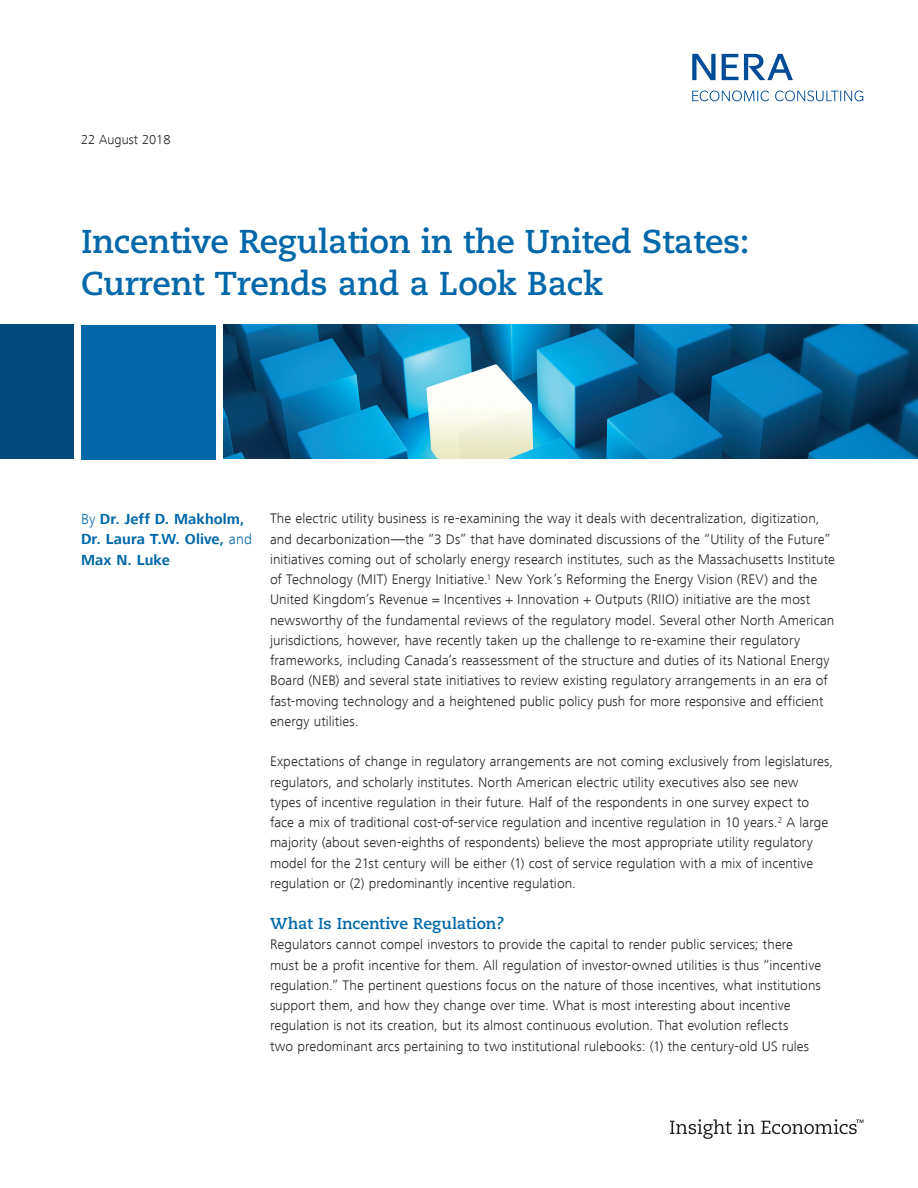
<style>
.page{position:relative;width:918px;height:1188px;background:#fff}
.page>*{position:absolute;margin:0;border:0;box-sizing:border-box;transform-origin:0 0}
.Main_Title{font:700 33px/42px "Caecilia";letter-spacing:-.01em;color:#0068a9}
.Body_Text{font:700 15.75px "Caecilia";letter-spacing:-.005em;color:#0068a9}
.Body_Text-2{font:700 15px/20.7px "Frutiger Next LT";letter-spacing:.005em;color:#0068a9}
.Body_Text-3{font:300 14.25px/20.2px "Frutiger Next LT";letter-spacing:.005em;color:#231f20}
.Sidebar_Text{font:300 13.5px "Frutiger Next LT";color:#231f20}
.s1{font-weight:300}
</style>
<div class="page">
<div style="left:81px;top:325px;width:135px;height:135px;background:#0068a9"></div>
<svg style="left:692px;top:54px;width:24px;height:26px"></svg>
<svg style="left:722px;top:54px;width:71px;height:26px"></svg>
<svg style="left:692px;top:91px;width:77px;height:10px"></svg>
<svg style="left:775px;top:91px;width:88px;height:10px"></svg>
<img style="left:224px;top:324px;width:694px;height:135px">
<div style="left:0;top:324px;width:74px;height:135px;background:#004a7f"></div>
<svg style="left:670px;top:1119px;width:62px;height:20px"></svg>
<svg style="left:738px;top:1119px;width:17px;height:15px"></svg>
<svg style="left:761px;top:1119px;width:102px;height:15px"></svg>
<p class="Sidebar_Text" style="left:81px;top:132px;width:91px">22 August 2018</p>
<p class="Main_Title" style="left:81px;top:221px;width:670px">Incentive Regulation in the United States:<br>Current Trends and a Look Back</p>
<p class="Body_Text-2" style="left:81px;top:508px;width:173px"><span class="s1">By</span> Dr. Jeff D. Makholm,<br>Dr. Laura T.W. Olive, <span class="s1">and<br></span>Max N. Luke</p>
<p class="Body_Text-3" style="left:270px;top:508px;width:566px">The electric utility business is re-examining the way it deals with decentralization, digitization, and decarbonization—the “3 Ds” that have dominated discussions of the “Utility of the Future” initiatives coming out of scholarly energy research institutes, such as the Massachusetts Institute of Technology (MIT) Energy Initiative.<sup>1</sup> New York’s Reforming the Energy Vision (REV) and the United Kingdom’s Revenue = Incentives + Innovation + Outputs (RIIO) initiative are the most newsworthy of the fundamental reviews of the regulatory model. Several other North American jurisdictions, however, have recently taken up the challenge to re-examine their regulatory frameworks, including Canada’s reassessment of the structure and duties of its National Energy Board (NEB) and several state initiatives to review existing regulatory arrangements in an era of fast-moving technology and a heightened public policy push for more responsive and efficient energy utilities.</p>
<p class="Body_Text-3" style="left:270px;top:751px;width:565px">Expectations of change in regulatory arrangements are not coming exclusively from legislatures, regulators, and scholarly institutes. North American electric utility executives also see new types of incentive regulation in their future. Half of the respondents in one survey expect to face a mix of traditional cost-of-service regulation and incentive regulation in 10 years.<sup>2</sup> A large majority (about seven-eighths of respondents) believe the most appropriate utility regulatory model for the 21st century will be either (1) cost of service regulation with a mix of incentive regulation or (2) predominantly incentive regulation.</p>
<p class="Body_Text" style="left:270px;top:914px;width:236px">What Is Incentive Regulation?</p>
<p class="Body_Text-3" style="left:270px;top:934px;width:553px">Regulators cannot compel investors to provide the capital to render public services; there must be a profit incentive for them. All regulation of investor-owned utilities is thus “incentive regulation.” The pertinent questions focus on the nature of those incentives, what institutions support them, and how they change over time. What is most interesting about incentive regulation is not its creation, but its almost continuous evolution. That evolution reflects<br>two predominant arcs pertaining to two institutional rulebooks: (1) the century-old US rules</p>
</div>
